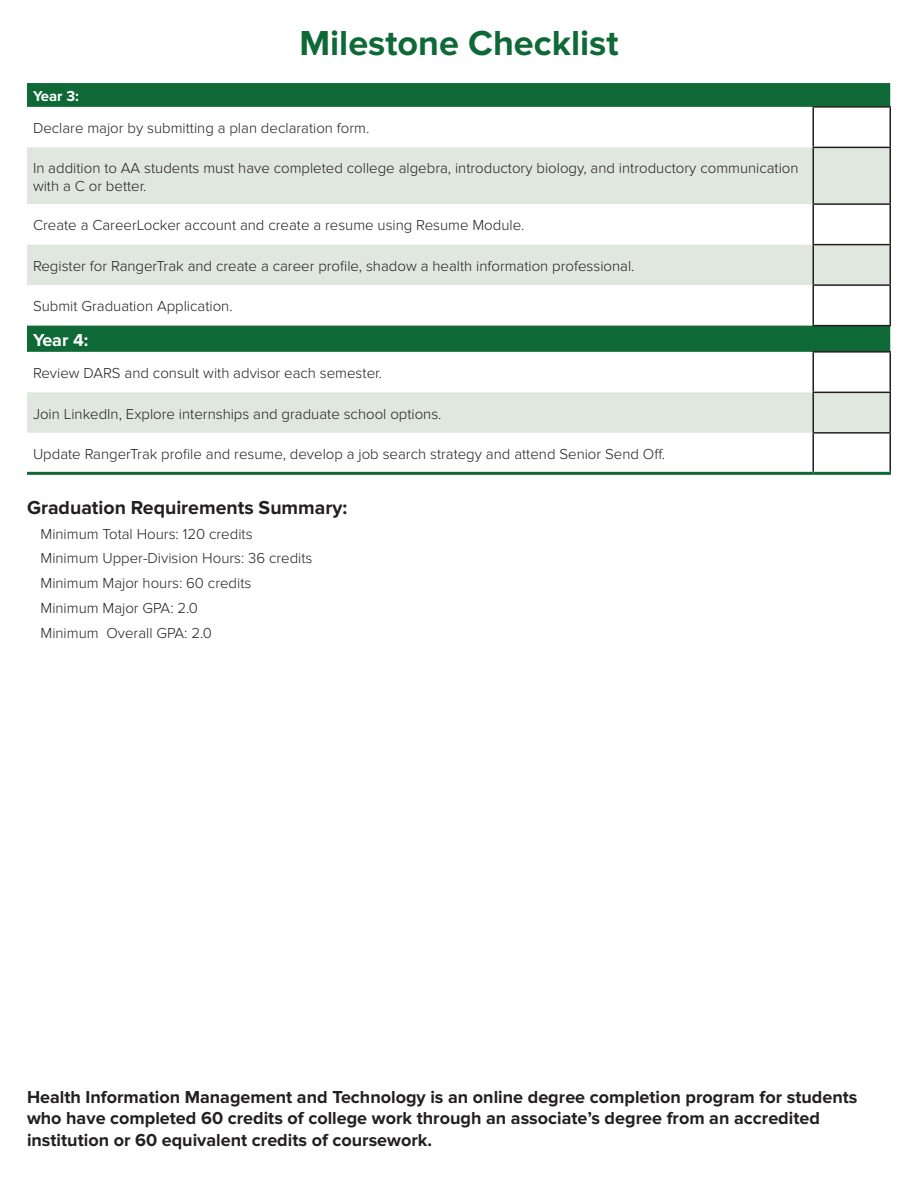
<style>
.page{position:relative;width:918px;height:1188px;background:#fff}
.page>*{position:absolute;margin:0;border:0;box-sizing:border-box;transform-origin:0 0}
.t1{font:700 36px "Proxima Nova";color:#0e6937}
.t2{font:700 19.5px "Proxima Nova";color:#231f20}
.t3{font:700 18px/21.6px "Proxima Nova";color:#231f20}
.t4{font:700 18px "Proxima Nova";color:#fff}
.t5{font:300 15px/24.8px "Proxima Nova";color:#231f20}
.t6{font:700 15px "Proxima Nova";color:#fff}
</style>
<div class="page">
<svg style="left:27px;top:83px;width:863px;height:64px"></svg>
<svg style="left:27px;top:147px;width:863px;height:286px;fill:#e0e7df"></svg>
<svg style="left:27px;top:434px;width:863px;height:38px"></svg>
<hr style="left:812px;top:106px;width:79px;height:2px;background:#231f20">
<hr style="left:812px;top:108px;width:2px;height:39px;background:#231f20">
<hr style="left:890px;top:108px;width:1px;height:39px;background:#231f20">
<hr style="left:812px;top:147px;width:79px;height:1px;background:#231f20">
<hr style="left:812px;top:148px;width:2px;height:55px;background:#231f20">
<hr style="left:890px;top:148px;width:1px;height:55px;background:#231f20">
<hr style="left:812px;top:203px;width:79px;height:2px;background:#231f20">
<hr style="left:812px;top:205px;width:2px;height:39px;background:#231f20">
<hr style="left:890px;top:205px;width:1px;height:39px;background:#231f20">
<hr style="left:812px;top:244px;width:79px;height:1px;background:#231f20">
<hr style="left:812px;top:245px;width:2px;height:39px;background:#231f20">
<hr style="left:890px;top:245px;width:1px;height:39px;background:#231f20">
<hr style="left:812px;top:284px;width:79px;height:2px;background:#231f20">
<hr style="left:812px;top:286px;width:2px;height:39px;background:#231f20">
<hr style="left:890px;top:286px;width:1px;height:39px;background:#231f20">
<hr style="left:812px;top:325px;width:79px;height:1px;background:#231f20">
<hr style="left:812px;top:351px;width:79px;height:2px;background:#231f20">
<hr style="left:812px;top:353px;width:2px;height:39px;background:#231f20">
<hr style="left:890px;top:353px;width:1px;height:39px;background:#231f20">
<hr style="left:812px;top:392px;width:79px;height:1px;background:#231f20">
<hr style="left:812px;top:393px;width:2px;height:39px;background:#231f20">
<hr style="left:890px;top:393px;width:1px;height:39px;background:#231f20">
<hr style="left:812px;top:432px;width:79px;height:2px;background:#231f20">
<hr style="left:812px;top:434px;width:2px;height:38px;background:#231f20">
<hr style="left:890px;top:434px;width:1px;height:38px;background:#231f20">
<hr style="left:27px;top:472px;width:786px;height:3px;background:#0e6937">
<hr style="left:813px;top:472px;width:78px;height:3px;background:#0e6937">
<h1 class="t1" style="left:299px;top:23px;width:321px">Milestone Checklist</h1>
<p class="t6" style="left:33px;top:87px;width:48px">Year 3:</p>
<p class="t5" style="left:33px;top:116px;width:338px">Declare major by submitting a plan declaration form.</p>
<p class="t5" style="left:33px;top:159px;width:767px;line-height:18px">In addition to AA students must have completed college algebra, introductory biology, and introductory communication with a C or better.</p>
<p class="t5" style="left:33px;top:213px;width:493px">Create a CareerLocker account and create a resume using Resume Module.</p>
<p class="t5" style="left:33px;top:254px;width:603px">Register for RangerTrak and create a career profile, shadow a health information professional.</p>
<p class="t5" style="left:33px;top:294px;width:201px">Submit Graduation Application.</p>
<p class="t4" style="left:33px;top:329px;width:57px">Year 4:</p>
<p class="t5" style="left:33px;top:361px;width:350px">Review DARS and consult with advisor each semester.</p>
<p class="t5" style="left:33px;top:401px;width:410px">Join LinkedIn, Explore internships and graduate school options.</p>
<p class="t5" style="left:33px;top:442px;width:634px">Update RangerTrak profile and resume, develop a job search strategy and attend Senior Send Off.</p>
<h2 class="t2" style="left:27px;top:496px;width:322px">Graduation Requirements Summary:</h2>
<p class="t5" style="left:40px;top:521px;width:274px">Minimum Total Hours: 120 credits<br>Minimum Upper-Division Hours: 36 credits<br>Minimum Major hours: 60 credits<br>Minimum Major GPA: 2.0<br>Minimum Overall GPA: 2.0</p>
<p class="t3" style="left:27px;top:1086px;width:832px">Health Information Management and Technology is an online degree completion program for students who have completed 60 credits of college work through an associate’s degree from an accredited institution or 60 equivalent credits of coursework.</p>
</div>
